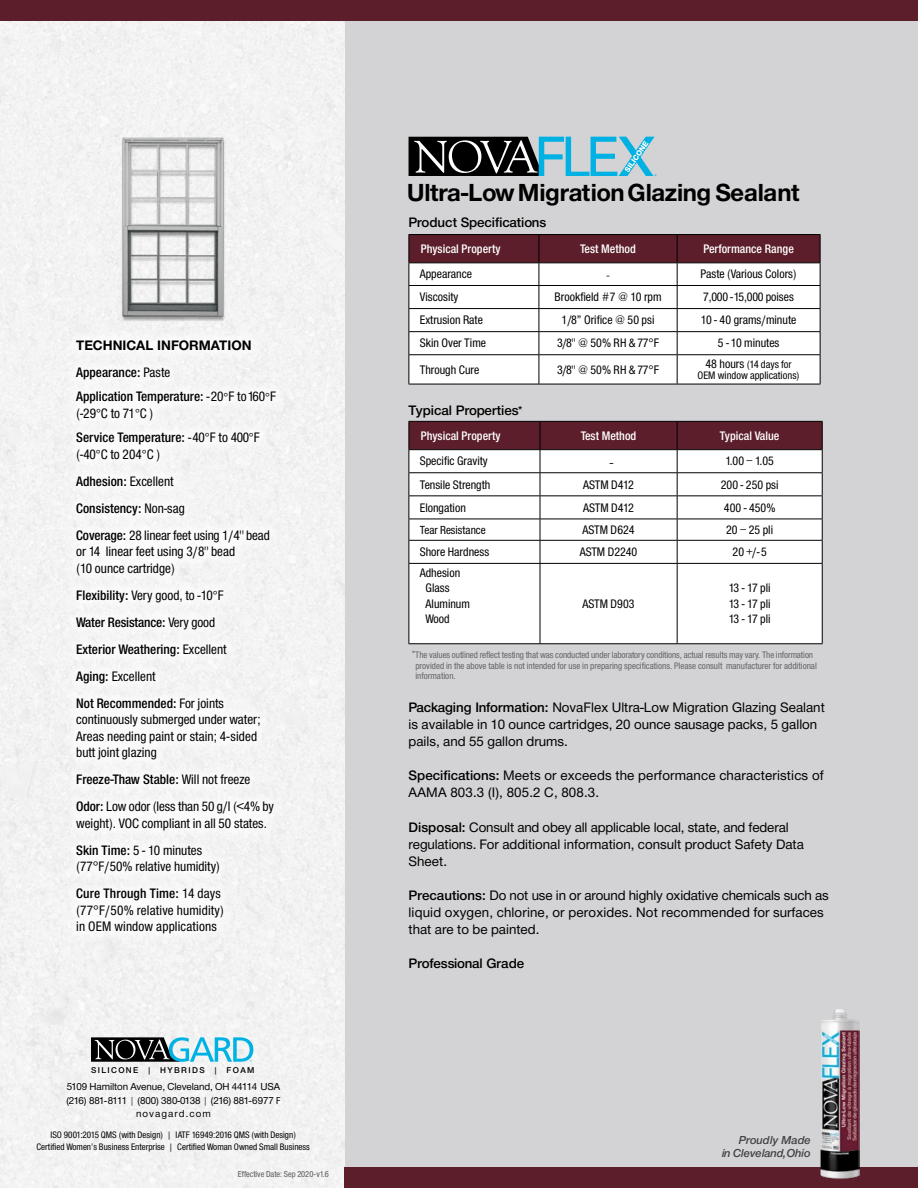
<style>
.page{position:relative;width:918px;height:1188px;background:#fff}
.page>*{position:absolute;margin:0;border:0;box-sizing:border-box;transform-origin:0 0}
.t1{font:25.65px "Helvetica Neue H75";letter-spacing:-.02em;color:#000}
.t2{font:15.45px "Minion Pro";color:#000}
.t3{font:14.25px/17.1px "Helvetica Neue H55";color:#000}
.t4{font:14.25px/16.5px "Helvetica Neue H57";color:#000}
.t5{font:14.25px/27px "Helvetica Neue H67";color:#000}
.t6{font:14.25px "Helvetica Neue H65";color:#000}
.t7{font:14.25px "Helvetica Neue H75";color:#000}
.t8{font:12.9px/15.5px "Helvetica Neue H57";color:#000}
.t9{font:12.9px "Helvetica Neue H67";color:#fff}
.t10{font:12.9px "Minion Pro";color:#000}
.t11{font:12.15px "Helvetica Neue H57";color:#000}
.t12{font:12px/13.5px "Helvetica Neue H66";color:#414042;text-align:right}
.t13{font:11.25px/10.5px "Helvetica Neue H57";color:#000;text-align:center}
.t14{font:10.5px/13.5px "Helvetica Neue H55";letter-spacing:-.01em;color:#000;text-align:center}
.t15{font:9.75px/10.5px "Helvetica Neue H57";color:#636466}
.t16{font:9.75px/12px "Helvetica Neue H57";color:#000;text-align:center}
.t17{font:9px "Helvetica Neue H57";color:#58595b}
.t18{font:8.7px "Helvetica Neue H65";letter-spacing:.16em;color:#000}
.s1{font-family:"Helvetica Neue H57"}
.s2{font-family:"Helvetica Neue H57";font-size:12px}
.s3{font-size:12px}
.s4{font-family:"Helvetica Neue H67"}
.s5{font-size:12.9px}
.s6{font-family:"Helvetica Neue H65"}
</style>
<div class="page">
<div style="left:345px;top:0;width:573px;height:1188px;background:#d3d2d4"></div>
<div style="left:0;top:21px;width:345px;height:1167px;background:#f3f3f3"></div>
<img style="left:107px;top:131px;width:129px;height:196px">
<div style="left:64px;top:327px;width:224px;height:619px;background:#f7f7f7"></div>
<div style="left:0;top:0;width:918px;height:21px;background:#5b1e2a"></div>
<div style="left:345px;top:1167px;width:573px;height:21px;background:#5b1e2a"></div>
<svg style="left:409px;top:137px;width:248px;height:39px"></svg>
<hr style="left:409px;top:234px;width:130px;height:1px;background:#000">
<hr style="left:539px;top:234px;width:138px;height:1px;background:#000">
<hr style="left:677px;top:234px;width:143px;height:1px;background:#000">
<svg style="left:409px;top:235px;width:412px;height:149px;background:#d5cacc"></svg>
<hr style="left:409px;top:384px;width:130px;height:1px;background:#000">
<hr style="left:539px;top:384px;width:138px;height:1px;background:#000">
<hr style="left:677px;top:384px;width:143px;height:1px;background:#000">
<div style="left:410px;top:564px;width:412px;height:79px;background:#fff"></div>
<svg style="left:409px;top:421px;width:414px;height:142px;background:#d2c7c9"></svg>
<hr style="left:409px;top:563px;width:131px;height:1px;background:#000">
<hr style="left:409px;top:564px;width:1px;height:79px;background:#000">
<hr style="left:540px;top:563px;width:137px;height:1px;background:#000">
<hr style="left:540px;top:564px;width:1px;height:79px;background:#000">
<hr style="left:677px;top:563px;width:146px;height:1px;background:#000">
<hr style="left:677px;top:564px;width:1px;height:79px;background:#000">
<hr style="left:822px;top:564px;width:1px;height:79px;background:#000">
<hr style="left:409px;top:643px;width:131px;height:1px;background:#000">
<hr style="left:540px;top:643px;width:137px;height:1px;background:#000">
<hr style="left:677px;top:643px;width:146px;height:1px;background:#000">
<img style="left:821px;top:1009px;width:38px;height:170px">
<svg style="left:91px;top:1037px;width:162px;height:25px"></svg>
<p class="t7" style="left:76px;top:336px;width:177px">TECHNICAL INFORMATION</p>
<p class="t5" style="left:76px;top:361px;width:201px;line-height:24.3px">Appearance: <span class="s1">Paste<br></span>Application Temperature: <span class="s1">-20</span><span class="s2">°</span><span class="s1">F to 160</span><span class="s2">°</span><span class="s1">F</span></p>
<p class="t4" style="left:76px;top:406px;width:79px">(-29<span class="s3">°</span>C to 71<span class="s3">°</span>C )</p>
<p class="t5" style="left:76px;top:425px;width:185px">Service Temperature: <span class="s1">-40</span><span class="s2">°</span><span class="s1">F to 400</span><span class="s2">°</span><span class="s1">F</span></p>
<p class="t4" style="left:76px;top:447px;width:86px">(-40<span class="s3">°</span>C to 204<span class="s3">°</span>C )</p>
<p class="t5" style="left:76px;top:469px;width:110px">Adhesion: <span class="s1">Excellent<br></span>Consistency: <span class="s1">Non-sag</span></p>
<p class="t4" style="left:76px;top:528px;width:195px"><span class="s4">Coverage:</span> 28 linear feet using 1/4" bead or 14 linear feet using 3/8" bead<br>(10 ounce cartridge)</p>
<p class="t4" style="left:76px;top:588px;width:149px"><span class="s4">Flexibility:</span> Very good, to -10<span class="s3">°</span>F</p>
<p class="t5" style="left:76px;top:610px;width:152px">Water Resistance: <span class="s1">Very good<br></span>Exterior Weathering: <span class="s1">Excellent</span></p>
<p class="t4" style="left:76px;top:669px;width:81px"><span class="s4">Aging:</span> Excellent</p>
<p class="t5" style="left:76px;top:691px;width:149px">Not Recommended: <span class="s1">For joints</span></p>
<p class="t4" style="left:76px;top:712px;width:186px">continuously submerged under water;<br>Areas needing paint or stain; 4-sided butt joint glazing</p>
<p class="t5" style="left:76px;top:767px;width:176px">Freeze-Thaw Stable: <span class="s1">Will not freeze</span></p>
<p class="t4" style="left:76px;top:799px;width:199px"><span class="s4">Odor:</span> Low odor (less than 50 g/l (&lt;4% by weight). VOC compliant in all 50 states.</p>
<p class="t4" style="left:76px;top:843px;width:145px"><span class="s4">Skin Time:</span> 5 - 10 minutes (77°F/50% relative humidity)</p>
<p class="t5" style="left:76px;top:881px;width:146px">Cure Through Time: <span class="s1">14 days</span></p>
<p class="t4" style="left:76px;top:903px;width:149px">(77°F/50% relative humidity) in OEM window applications</p>
<p class="t18" style="left:91px;top:1067px;width:165px">SILICONE | HYBRIDS | FOAM</p>
<p class="t14" style="left:66px;top:1081px;width:216px">5109 Hamilton Avenue, Cleveland, OH 44114 USA (216) 881-8111 | (800) 380-0138 | (216) 881-6977 <span class="s1">F </span>novagard.com</p>
<p class="t16" style="left:37px;top:1129px;width:275px">ISO 9001:2015 QMS (with Design) | IATF 16949:2016 QMS (with Design)<br>Certified Women’s Business Enterprise | Certified Woman Owned Small Business</p>
<p class="t17" style="left:238px;top:1168px;width:93px">Effective Date: Sep 2020-v1.6</p>
<h1 class="t1" style="left:407px;top:176px;width:394px">Ultra-Low Migration Glazing Sealant</h1>
<p class="t6" style="left:409px;top:212px;width:139px">Product Specifications</p>
<p class="t9" style="left:421px;top:240px;width:81px">Physical Property</p>
<p class="t9" style="left:580px;top:240px;width:57px">Test Method</p>
<p class="t9" style="left:703px;top:240px;width:92px">Performance Range</p>
<p class="t8" style="left:420px;top:268px;width:54px">Appearance</p>
<p class="t10" style="left:606px;top:266px;width:6px">-</p>
<p class="t8" style="left:701px;top:268px;width:98px">Paste (Various Colors)</p>
<p class="t8" style="left:420px;top:290px;width:40px">Viscosity</p>
<p class="t8" style="left:555px;top:290px;width:108px">Brookfield #7 @ 10 rpm</p>
<p class="t8" style="left:703px;top:290px;width:92px">7,000 - 15,000 poises</p>
<p class="t8" style="left:420px;top:313px;width:65px">Extrusion Rate</p>
<p class="t8" style="left:562px;top:313px;width:94px">1/8” Orifice @ 50 psi</p>
<p class="t8" style="left:701px;top:313px;width:97px">10 - 40 grams/minute</p>
<p class="t8" style="left:420px;top:337px;width:68px">Skin Over Time</p>
<p class="t8" style="left:557px;top:337px;width:104px">3/8" @ 50% RH &amp; 77°F</p>
<p class="t8" style="left:718px;top:337px;width:63px">5 - 10 minutes</p>
<p class="t8" style="left:420px;top:363px;width:61px">Through Cure</p>
<p class="t8" style="left:557px;top:363px;width:104px">3/8" @ 50% RH &amp; 77°F</p>
<p class="t13" style="left:698px;top:360px;width:104px"><span class="s5">48 hours</span> (14 days for<br>OEM window applications)</p>
<p class="t6" style="left:409px;top:401px;width:116px">Typical Properties<span class="s3">*</span></p>
<p class="t9" style="left:421px;top:427px;width:81px">Physical Property</p>
<p class="t9" style="left:581px;top:427px;width:57px">Test Method</p>
<p class="t9" style="left:720px;top:427px;width:61px">Typical Value</p>
<p class="t8" style="left:420px;top:455px;width:70px">Specific Gravity</p>
<p class="t2" style="left:609px;top:452px;width:7px">-</p>
<p class="t8" style="left:725px;top:455px;width:50px">1.00 – 1.05</p>
<p class="t8" style="left:420px;top:478px;width:72px">Tensile Strength</p>
<p class="t8" style="left:583px;top:478px;width:52px">ASTM D412</p>
<p class="t8" style="left:721px;top:478px;width:59px">200 - 250 psi</p>
<p class="t8" style="left:420px;top:501px;width:48px">Elongation</p>
<p class="t8" style="left:583px;top:501px;width:52px">ASTM D412</p>
<p class="t8" style="left:724px;top:501px;width:53px">400 - 450%</p>
<p class="t11" style="left:420px;top:522px;width:67px">Tear Resistance</p>
<p class="t8" style="left:582px;top:523px;width:54px">ASTM D624</p>
<p class="t8" style="left:726px;top:523px;width:49px">20 – 25 pli</p>
<p class="t8" style="left:420px;top:545px;width:71px">Shore Hardness</p>
<p class="t8" style="left:580px;top:545px;width:59px">ASTM D2240</p>
<p class="t8" style="left:733px;top:545px;width:36px">20 +/- 5</p>
<p class="t8" style="left:426px;top:566px;width:46px;text-indent:-6px">Adhesion<br>Glass<br>Aluminum<br>Wood</p>
<p class="t8" style="left:729px;top:582px;width:43px;text-align:justify">13 - 17 pli 13 - 17 pli 13 - 17 pli</p>
<p class="t8" style="left:583px;top:597px;width:53px">ASTM D903</p>
<p class="t15" style="left:415px;top:651px;width:403px;text-indent:-4px">*The values outlined reflect testing that was conducted under laboratory conditions, actual results may vary. The information provided in the above table is not intended for use in preparing specifications. Please consult manufacturer for additional information.</p>
<p class="t3" style="left:409px;top:700px;width:418px"><span class="s6">Packaging Information:</span> NovaFlex Ultra-Low Migration Glazing Sealant is available in 10 ounce cartridges, 20 ounce sausage packs, 5 gallon pails, and 55 gallon drums.</p>
<p class="t3" style="left:409px;top:768px;width:417px"><span class="s6">Specifications:</span> Meets or exceeds the performance characteristics of<br>AAMA 803.3 (I), 805.2 C, 808.3.</p>
<p class="t3" style="left:409px;top:819px;width:397px"><span class="s6">Disposal:</span> Consult and obey all applicable local, state, and federal regulations. For additional information, consult product Safety Data<br>Sheet.</p>
<p class="t3" style="left:409px;top:888px;width:422px"><span class="s6">Precautions:</span> Do not use in or around highly oxidative chemicals such as liquid oxygen, chlorine, or peroxides. Not recommended for surfaces that are to be painted.</p>
<p class="t6" style="left:409px;top:954px;width:117px">Professional Grade</p>
<p class="t12" style="left:722px;top:1134px;width:90px">Proudly Made<br>in Cleveland, Ohio</p>
</div>
